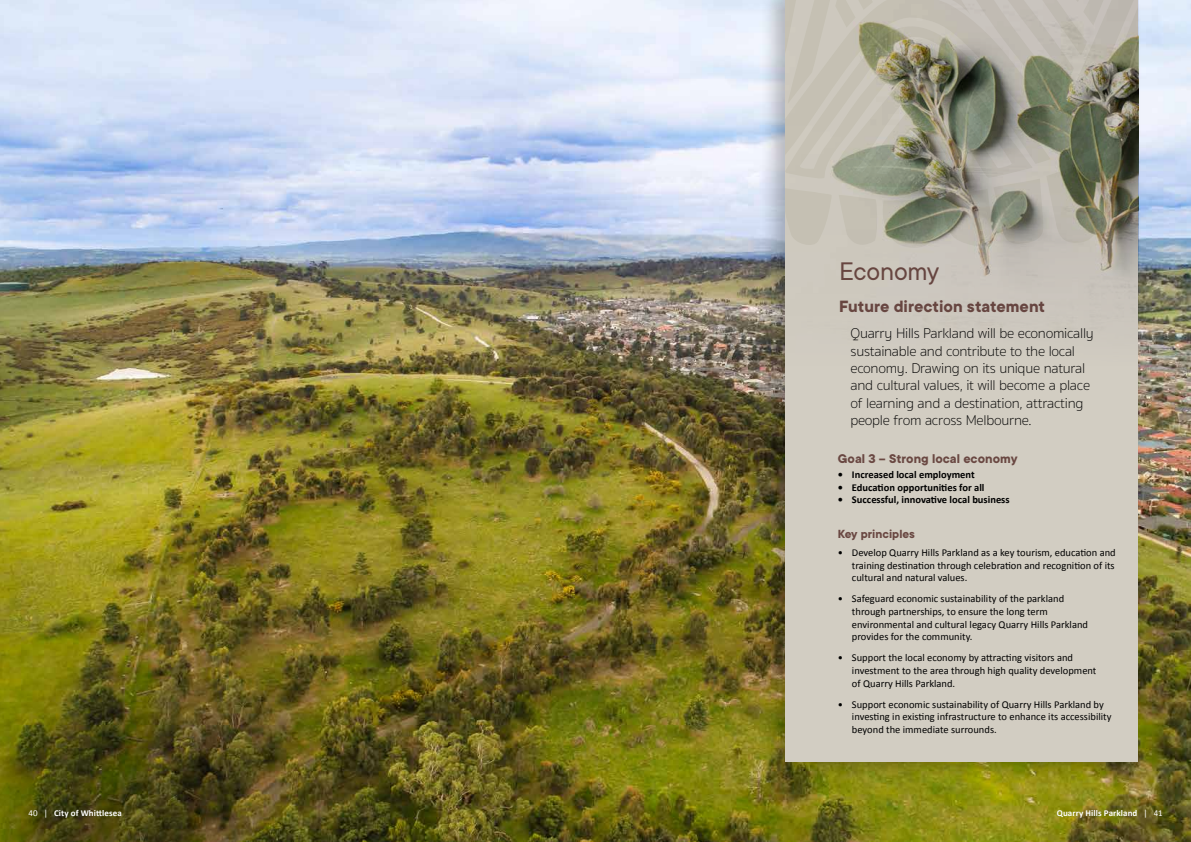
<style>
.page{position:relative;width:1191px;height:842px;background:#fff}
.page>*{position:absolute;margin:0;border:0;box-sizing:border-box;transform-origin:0 0}
.t1{font:28px "TT Commons";letter-spacing:-.01em;color:#6a4842}
.t2{font:700 18px "TT Commons";color:#6a4842}
.t3{font:100 14.5px/17.4px "Sukhumvit Set";letter-spacing:-.02em;color:#000}
.t4{font:700 14px "TT Commons";color:#6a4842}
.t5{font:700 13px "TT Commons";color:#6a4842}
.t6{font:10.5px/12.6px "Calibri";color:#000}
.t7{font:700 10.5px "Calibri";color:#000}
.t8{font:700 9px "Calibri";letter-spacing:.01em;color:#fff}
.s1{font-weight:400}
</style>
<div class="page">
<img style="left:0;top:0;width:1191px;height:842px">
<div style="left:759px;top:0;width:383px;height:781px;background:#000;opacity:.25"></div>
<div style="left:785px;top:0;width:352px;height:761px;background:#d2cdc2"></div>
<img style="left:785px;top:0;width:353px;height:367px">
<svg style="left:0;top:680px;width:329px;height:162px;background:#565014"></svg>
<h1 class="t1" style="left:839px;top:254px;width:102px">Economy</h1>
<h2 class="t2" style="left:839px;top:297px;width:207px">Future direction statement</h2>
<p class="t3" style="left:850px;top:325px;width:245px">Quarry Hills Parkland will be economically sustainable and contribute to the local economy. Drawing on its unique natural and cultural values, it will become a place of learning and a destination, attracting people from across Melbourne.</p>
<h3 class="t4" style="left:837px;top:451px;width:181px">Goal 3 – Strong local economy</h3>
<p class="t7" style="left:837px;top:468px;width:138px">• Increased local employment</p>
<p class="t7" style="left:837px;top:481px;width:148px">• Education opportunities for all</p>
<p class="t7" style="left:837px;top:493px;width:173px">• Successful, innovative local business</p>
<p class="t5" style="left:837px;top:527px;width:79px">Key principles</p>
<p class="t6" style="left:852px;top:546px;width:265px;text-align:justify;text-indent:-14px">• Develop Quarry Hills Parkland as a key tourism, education and training destination through celebration and recognition of its cultural and natural values.</p>
<p class="t6" style="left:852px;top:593px;width:238px;text-indent:-14px">• Safeguard economic sustainability of the parkland through partnerships, to ensure the long term environmental and cultural legacy Quarry Hills Parkland provides for the community.</p>
<p class="t6" style="left:852px;top:652px;width:246px;text-indent:-14px">• Support the local economy by attracting visitors and investment to the area through high quality development of Quarry Hills Parkland.</p>
<p class="t6" style="left:852px;top:698px;width:261px;text-indent:-14px">• Support economic sustainability of Quarry Hills Parkland by investing in existing infrastructure to enhance its accessibility beyond the immediate surrounds.</p>
<p class="t8" style="left:28px;top:808px;width:95px"><span class="s1">40 |</span> City of Whittlesea</p>
<p class="t8" style="left:1056px;top:808px;width:107px">Quarry Hills Parkland <span class="s1">| 41</span></p>
</div>
